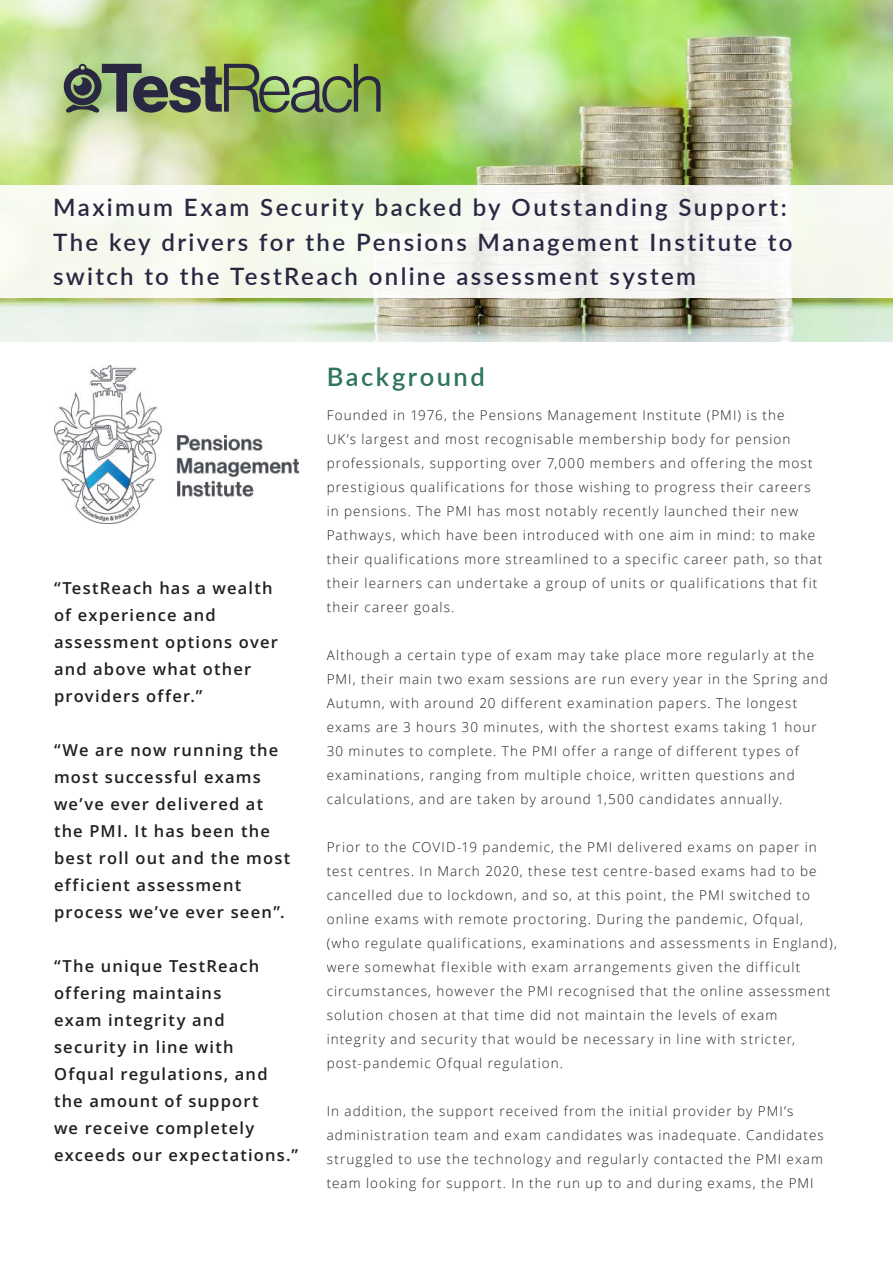
<style>
.page{position:relative;width:893px;height:1263px;background:#fff}
.page>*{position:absolute;margin:0;border:0;box-sizing:border-box;transform-origin:0 0}
.t1{font:600 25.5px "Lato";letter-spacing:.1em;color:#2e755f}
.t2{font:600 24px/34.5px "Lato";letter-spacing:.1em;color:#2a2743}
.t3{font:16.5px/27px "Open Sans";letter-spacing:.07em;color:#231f20}
.t4{font:300 13.5px/24px "Open Sans";letter-spacing:.08em;color:#231f20}
</style>
<div class="page">
<img style="left:0;top:0;width:893px;height:341px">
<div style="left:0;top:186px;width:893px;height:112px;background:#f6f8f0"></div>
<svg style="left:64px;top:64px;width:317px;height:50px;background:#798c5f"></svg>
<img style="left:54px;top:365px;width:245px;height:158px">
<h2 class="t2" style="left:53px;top:189px;width:741px">Maximum Exam Security backed by Outstanding Support:<br>The key drivers for the Pensions Management Institute to switch to the TestReach online assessment system</h2>
<p class="t3" style="left:54px;top:574px;width:225px">“TestReach has a wealth of experience and assessment options over and above what other providers offer.”</p>
<p class="t3" style="left:54px;top:736px;width:238px">“We are now running the most successful exams we’ve ever delivered at the PMI. It has been the best roll out and the most efficient assessment process we’ve ever seen”.</p>
<p class="t3" style="left:54px;top:952px;width:246px">“The unique TestReach offering maintains<br>exam integrity and security in line with<br>Ofqual regulations, and the amount of support<br>we receive completely exceeds our expectations.”</p>
<h1 class="t1" style="left:327px;top:358px;width:160px">Background</h1>
<p class="t4" style="left:327px;top:403px;width:497px">Founded in 1976, the Pensions Management Institute (PMI) is the<br>UK’s largest and most recognisable membership body for pension professionals, supporting over 7,000 members and offering the most prestigious qualifications for those wishing to progress their careers in pensions. The PMI has most notably recently launched their new Pathways, which have been introduced with one aim in mind: to make their qualifications more streamlined to a specific career path, so that their learners can undertake a group of units or qualifications that fit their career goals.</p>
<p class="t4" style="left:327px;top:643px;width:503px">Although a certain type of exam may take place more regularly at the PMI, their main two exam sessions are run every year in the Spring and Autumn, with around 20 different examination papers. The longest exams are 3 hours 30 minutes, with the shortest exams taking 1 hour 30 minutes to complete. The PMI offer a range of different types of examinations, ranging from multiple choice, written questions and calculations, and are taken by around 1,500 candidates annually.</p>
<p class="t4" style="left:327px;top:835px;width:512px">Prior to the COVID-19 pandemic, the PMI delivered exams on paper in test centres. In March 2020, these test centre-based exams had to be cancelled due to lockdown, and so, at this point, the PMI switched to online exams with remote proctoring. During the pandemic, Ofqual, (who regulate qualifications, examinations and assessments in England), were somewhat flexible with exam arrangements given the difficult circumstances, however the PMI recognised that the online assessment solution chosen at that time did not maintain the levels of exam integrity and security that would be necessary in line with stricter, post-pandemic Ofqual regulation.</p>
<p class="t4" style="left:327px;top:1099px;width:499px">In addition, the support received from the initial provider by PMI’s administration team and exam candidates was inadequate. Candidates struggled to use the technology and regularly contacted the PMI exam team looking for support. In the run up to and during exams, the PMI</p>
</div>
